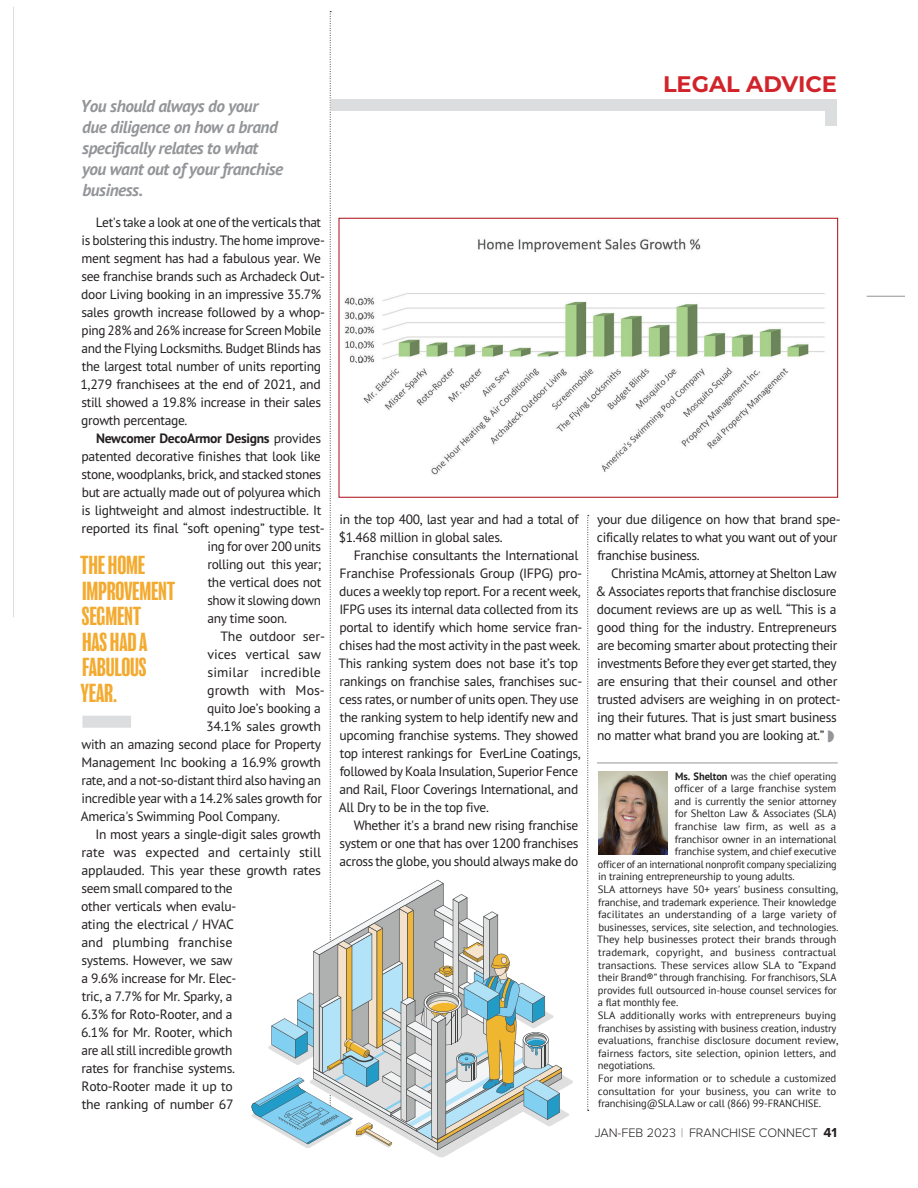
<style>
.page{position:relative;width:918px;height:1188px;background:#fff}
.page>*{position:absolute;margin:0;border:0;box-sizing:border-box;transform-origin:0 0}
.t1{font:condensed 24px/25.5px "Balboa";letter-spacing:-.01em;color:#f3aa2f}
.t2{font:700 22.5px "Montserrat";color:#d1232a}
.t3{font:italic 700 17.25px/21px "PT Sans Pro";letter-spacing:-.025em;color:#939598}
.t4{font:13.5px/18px "PT Sans Pro";letter-spacing:-.025em;color:#231f20}
.t5{font:13.5px "PT Sans Pro";color:#231f20}
.t6{font:700 13.5px "PT Sans Pro";letter-spacing:-.025em;color:#231f20}
.t7{font:13.5px "PT Sans Pro";letter-spacing:.01em;color:#231f20}
.t8{font:13.5px "PT Sans Pro";letter-spacing:-.005em;color:#231f20}
.t9{font:300 12.75px "Proxima Nova";color:#231f20}
.t10{font:10.5px "PT Sans";letter-spacing:-.005em;color:#231f20}
.t11{font:10.5px "PT Sans";letter-spacing:.015em;color:#231f20}
.s1{font-weight:400}
.s2{font-weight:700}
.s3{color:#76787b}
.s4{font-weight:700;font-size:13.5px}
</style>
<div class="page">
<svg style="left:587px;top:515px;width:2px;height:596px"></svg>
<div style="left:331px;top:99px;width:506px;height:12px;background:#dcdddf"></div>
<div style="left:825px;top:99px;width:12px;height:27px;background:#dcdddf"></div>
<hr style="left:867px;top:296px;width:38px;height:1px;background:#939598">
<img style="left:599px;top:772px;width:68px;height:83px">
<hr style="left:597px;top:763px;width:241px;height:1px;background:#939598">
<img style="left:573px;top:238px;width:252px;height:234px">
<div style="left:82px;top:716px;width:49px;height:12px;background:#dcdddf"></div>
<svg style="left:251px;top:11px;width:322px;height:1147px"></svg>
<p class="t3" style="left:80px;top:97px;width:204px">You should always do your due diligence on how a brand specifically relates to what you want out of your franchise business.</p>
<p class="t4" style="left:80px;top:215px;width:246px;text-indent:15px">Let's take a look at one of the verticals that is bolstering this industry. The home improve&shy;ment segment has had a fabulous year. We see franchise brands such as Archadeck Out&shy;door Living booking in an impressive 35.7% sales growth increase followed by a whop&shy;ping 28% and 26% increase for Screen Mobile and the Flying Locksmiths. Budget Blinds has the largest total number of units reporting 1,279 franchisees at the end of 2021, and still showed a 19.8% increase in their sales growth percentage.</p>
<p class="t6" style="left:96px;top:431px;width:227px">Newcomer DecoArmor Designs <span class="s1">provides</span></p>
<p class="t4" style="left:82px;top:449px;width:241px">patented decorative finishes that look like</p>
<p class="t4" style="left:81px;top:467px;width:241px">stone, woodplanks, brick, and stacked stones</p>
<p class="t4" style="left:82px;top:485px;width:241px">but are actually made out of polyurea which</p>
<p class="t4" style="left:82px;top:503px;width:241px">is lightweight and almost indestructible. It</p>
<p class="t4" style="left:82px;top:521px;width:245px">reported its final “soft opening” type test-</p>
<p class="t4" style="left:207px;top:539px;width:115px">ing for over 200 units</p>
<p class="t4" style="left:207px;top:557px;width:115px">rolling out this year;</p>
<p class="t4" style="left:208px;top:575px;width:115px">the vertical does not</p>
<p class="t4" style="left:207px;top:593px;width:115px">show it slowing down</p>
<p class="t4" style="left:207px;top:611px;width:81px">any time soon.</p>
<p class="t4" style="left:220px;top:629px;width:106px">The outdoor ser-</p>
<p class="t8" style="left:207px;top:650px;width:115px">vices vertical saw</p>
<p class="t7" style="left:207px;top:668px;width:115px">similar incredible</p>
<p class="t5" style="left:207px;top:686px;width:119px">growth with Mos-</p>
<p class="t4" style="left:207px;top:701px;width:115px">quito Joe’s booking a</p>
<p class="t4" style="left:206px;top:719px;width:116px">34.1% sales growth</p>
<p class="t4" style="left:82px;top:737px;width:241px">with an amazing second place for Property</p>
<p class="t4" style="left:82px;top:755px;width:241px">Management Inc booking a 16.9% growth</p>
<p class="t4" style="left:82px;top:773px;width:241px">rate, and a not-so-distant third also having an</p>
<p class="t4" style="left:82px;top:791px;width:242px">incredible year with a 14.2% sales growth for</p>
<p class="t4" style="left:81px;top:809px;width:201px">America's Swimming Pool Company.</p>
<p class="t4" style="left:95px;top:827px;width:227px">In most years a single-digit sales growth</p>
<p class="t5" style="left:82px;top:848px;width:241px">rate was expected and certainly still</p>
<p class="t4" style="left:81px;top:863px;width:241px">applauded. This year these growth rates</p>
<p class="t4" style="left:81px;top:881px;width:153px">seem small compared to the</p>
<p class="t4" style="left:81px;top:899px;width:157px">other verticals when evalu-</p>
<p class="t4" style="left:81px;top:917px;width:154px">ating the electrical / HVAC</p>
<p class="t5" style="left:81px;top:938px;width:153px">and plumbing franchise</p>
<p class="t4" style="left:81px;top:953px;width:153px">systems. However, we saw</p>
<p class="t4" style="left:81px;top:971px;width:157px">a 9.6% increase for Mr. Elec-</p>
<p class="t4" style="left:82px;top:989px;width:152px">tric, a 7.7% for Mr. Sparky, a</p>
<p class="t4" style="left:81px;top:1007px;width:153px">6.3% for Roto-Rooter, and a</p>
<p class="t4" style="left:81px;top:1025px;width:153px">6.1% for Mr. Rooter, which</p>
<p class="t4" style="left:81px;top:1043px;width:152px">are all still incredible growth</p>
<p class="t4" style="left:82px;top:1061px;width:155px">rates for franchise systems.</p>
<p class="t4" style="left:82px;top:1079px;width:153px">Roto-Rooter made it up to</p>
<p class="t4" style="left:82px;top:1097px;width:154px">the ranking of number 67</p>
<h1 class="t1" style="left:80px;top:553px;width:97px">THE HOME<br>IMPROVEMENT<br>SEGMENT<br>HAS HAD A<br>FABULOUS<br>YEAR.</h1>
<h2 class="t2" style="left:663px;top:71px;width:175px">LEGAL ADVICE</h2>
<p class="t4" style="left:339px;top:512px;width:241px">in the top 400, last year and had a total of $1.468 million in global sales.</p>
<p class="t4" style="left:338px;top:548px;width:245px;text-indent:15px">Franchise consultants the International Franchise Professionals Group (IFPG) pro&shy;duces a weekly top report. For a recent week, IFPG uses its internal data collected from its portal to identify which home service fran&shy;chises had the most activity in the past week.<br>This ranking system does not base it’s top rankings on franchise sales, franchises suc&shy;cess rates, or number of units open. They use the ranking system to help identify new and upcoming franchise systems. They showed top interest rankings for EverLine Coatings, followed by Koala Insulation, Superior Fence and Rail, Floor Coverings International, and All Dry to be in the top five.</p>
<p class="t4" style="left:339px;top:818px;width:241px;text-align:justify;text-indent:14px">Whether it's a brand new rising franchise system or one that has over 1200 franchises across the globe, you should always make do</p>
<p class="t4" style="left:597px;top:512px;width:245px">your due diligence on how that brand spe&shy;cifically relates to what you want out of your franchise business.</p>
<p class="t4" style="left:596px;top:566px;width:246px;text-indent:16px">Christina McAmis, attorney at Shelton Law &amp; Associates reports that franchise disclosure document reviews are up as well. “This is a good thing for the industry. Entrepreneurs are becoming smarter about protecting their investments Before they ever get started, they are ensuring that their counsel and other trusted advisers are weighing in on protect&shy;ing their futures. That is just smart business no matter what brand you are looking at.”</p>
<p class="t10" style="left:675px;top:770px;width:163px"><span class="s2">Ms. Shelton</span> was the chief operating</p>
<p class="t10" style="left:675px;top:783px;width:163px">officer of a large franchise system</p>
<p class="t10" style="left:675px;top:795px;width:163px">and is currently the senior attorney</p>
<p class="t10" style="left:675px;top:808px;width:163px">for Shelton Law &amp; Associates (SLA)</p>
<p class="t10" style="left:675px;top:821px;width:163px">franchise law firm, as well as a</p>
<p class="t10" style="left:675px;top:833px;width:163px">franchisor owner in an international</p>
<p class="t10" style="left:675px;top:846px;width:163px">franchise system, and chief executive</p>
<p class="t10" style="left:598px;top:858px;width:240px">officer of an international nonprofit company specializing</p>
<p class="t10" style="left:598px;top:871px;width:198px">in training entrepreneurship to young adults.</p>
<p class="t10" style="left:598px;top:884px;width:242px">SLA attorneys have 50+ years’ business consulting,</p>
<p class="t10" style="left:598px;top:896px;width:240px">franchise, and trademark experience. Their knowledge</p>
<p class="t10" style="left:598px;top:909px;width:240px">facilitates an understanding of a large variety of</p>
<p class="t10" style="left:598px;top:921px;width:242px">businesses, services, site selection, and technologies.</p>
<p class="t10" style="left:597px;top:934px;width:241px">They help businesses protect their brands through</p>
<p class="t11" style="left:598px;top:947px;width:240px">trademark, copyright, and business contractual</p>
<p class="t10" style="left:598px;top:959px;width:240px">transactions. These services allow SLA to “Expand</p>
<p class="t10" style="left:598px;top:972px;width:240px">their Brand®” through franchising. For franchisors, SLA</p>
<p class="t10" style="left:598px;top:984px;width:240px">provides full outsourced in-house counsel services for</p>
<p class="t10" style="left:598px;top:997px;width:82px">a flat monthly fee.</p>
<p class="t10" style="left:598px;top:1010px;width:240px">SLA additionally works with entrepreneurs buying</p>
<p class="t10" style="left:598px;top:1022px;width:240px">franchises by assisting with business creation, industry</p>
<p class="t10" style="left:598px;top:1035px;width:242px">evaluations, franchise disclosure document review,</p>
<p class="t10" style="left:598px;top:1047px;width:240px">fairness factors, site selection, opinion letters, and</p>
<p class="t10" style="left:598px;top:1060px;width:59px">negotiations.</p>
<p class="t10" style="left:598px;top:1073px;width:240px">For more information or to schedule a customized</p>
<p class="t10" style="left:598px;top:1085px;width:240px">consultation for your business, you can write to</p>
<p class="t10" style="left:598px;top:1098px;width:225px">franchising@SLA.Law or call (866) 99-FRANCHISE.</p>
<p class="t9" style="left:595px;top:1128px;width:244px">JAN-FEB 2023 <span class="s3">|</span> FRANCHISE CONNECT <span class="s4">41</span></p>
</div>
